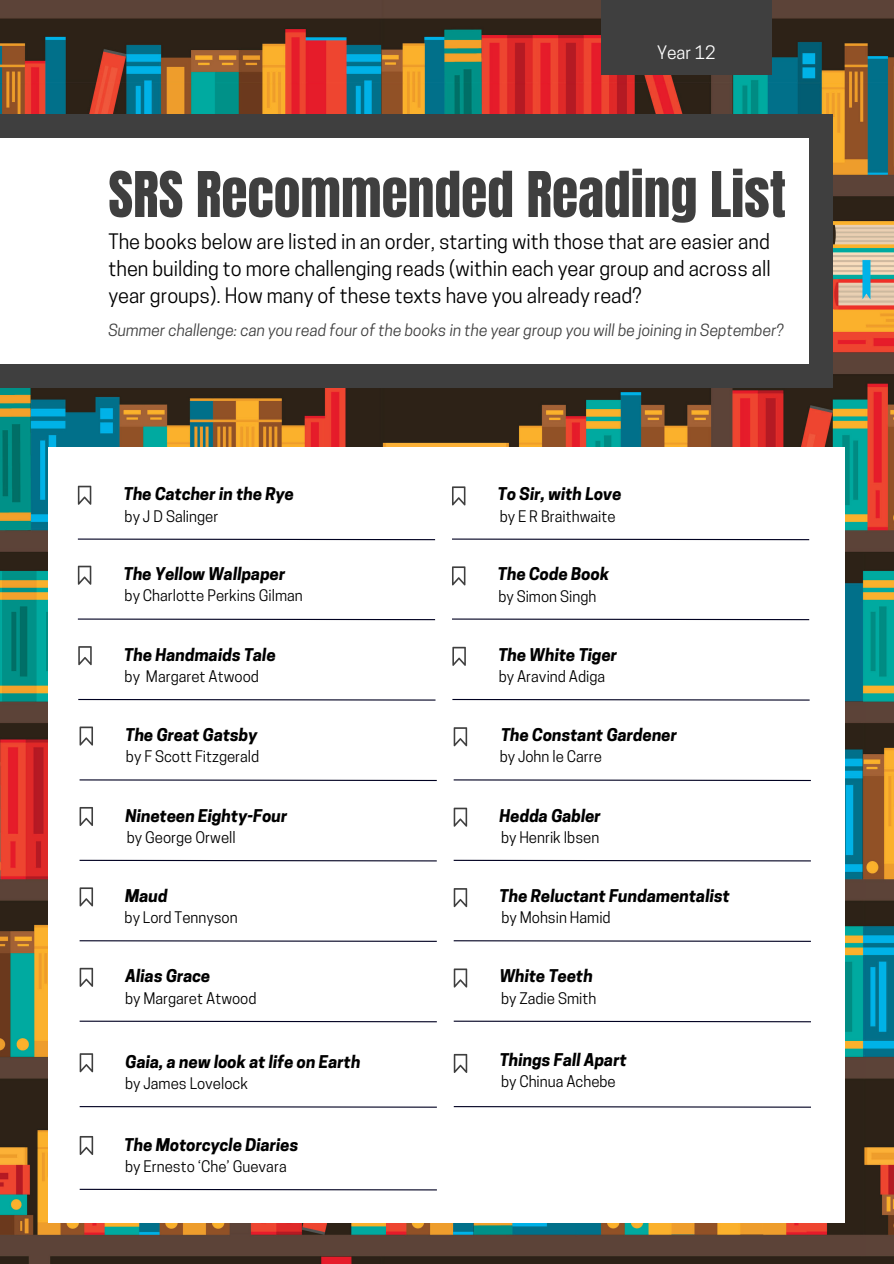
<style>
.page{position:relative;width:894px;height:1264px;background:#fff}
.page>*{position:absolute;margin:0;border:0;box-sizing:border-box;transform-origin:0 0}
.t1{font:53.55px "Anton";color:#3f3f3f}
.t2{font:19.95px/27px "Cooper Hewitt";color:#000;text-align:justify}
.t3{font:17.4px "Cooper Hewitt";color:#fff}
.t4{font:italic 700 16.5px "Cooper Hewitt";color:#000}
.t5{font:italic 15.75px "Cooper Hewitt";color:#3f3f3f}
.t6{font:15px "Cooper Hewitt";color:#000}
</style>
<div class="page">
<img style="left:0;top:0;width:893px;height:1263px">
<div style="left:0;top:115px;width:832px;height:273px;background:#3f3f3f"></div>
<div style="left:0;top:138px;width:809px;height:225px;background:#fff"></div>
<div style="left:48px;top:448px;width:795px;height:774px;background:#fff"></div>
<div style="left:601px;top:0;width:170px;height:75px;background:#3f3f3f"></div>
<svg style="left:78px;top:485px;width:13px;height:20px"></svg>
<svg style="left:77px;top:538px;width:359px;height:3px"></svg>
<svg style="left:452px;top:486px;width:13px;height:19px"></svg>
<svg style="left:452px;top:538px;width:358px;height:3px"></svg>
<svg style="left:78px;top:565px;width:13px;height:20px"></svg>
<svg style="left:77px;top:618px;width:359px;height:2px"></svg>
<svg style="left:452px;top:566px;width:13px;height:19px"></svg>
<svg style="left:452px;top:618px;width:358px;height:2px"></svg>
<svg style="left:78px;top:646px;width:14px;height:19px"></svg>
<svg style="left:78px;top:698px;width:358px;height:3px"></svg>
<svg style="left:452px;top:646px;width:13px;height:20px"></svg>
<svg style="left:452px;top:698px;width:358px;height:3px"></svg>
<svg style="left:79px;top:726px;width:14px;height:19px"></svg>
<svg style="left:79px;top:779px;width:358px;height:2px"></svg>
<svg style="left:453px;top:727px;width:14px;height:19px"></svg>
<svg style="left:453px;top:779px;width:358px;height:2px"></svg>
<svg style="left:79px;top:807px;width:14px;height:19px"></svg>
<svg style="left:79px;top:859px;width:358px;height:3px"></svg>
<svg style="left:453px;top:807px;width:14px;height:19px"></svg>
<svg style="left:453px;top:859px;width:358px;height:3px"></svg>
<svg style="left:80px;top:887px;width:13px;height:19px"></svg>
<svg style="left:79px;top:940px;width:358px;height:2px"></svg>
<svg style="left:453px;top:888px;width:14px;height:19px"></svg>
<svg style="left:453px;top:940px;width:358px;height:2px"></svg>
<svg style="left:80px;top:967px;width:13px;height:19px"></svg>
<svg style="left:79px;top:1020px;width:358px;height:2px"></svg>
<svg style="left:453px;top:968px;width:14px;height:19px"></svg>
<svg style="left:453px;top:1020px;width:358px;height:2px"></svg>
<svg style="left:80px;top:1053px;width:13px;height:19px"></svg>
<svg style="left:79px;top:1106px;width:358px;height:2px"></svg>
<svg style="left:453px;top:1053px;width:14px;height:20px"></svg>
<svg style="left:453px;top:1106px;width:358px;height:2px"></svg>
<svg style="left:80px;top:1136px;width:13px;height:19px"></svg>
<svg style="left:79px;top:1188px;width:358px;height:2px"></svg>
<p class="t3" style="left:657px;top:46px;width:60px">Year 12</p>
<p class="t1" style="left:108px;top:156px;width:679px">SRS Recommended Reading List</p>
<p class="t2" style="left:108px;top:230px;width:663px">The books below are listed in an order, starting with those that are easier and then building to more challenging reads (within each year group and across all year groups). How many of these texts have you already read?</p>
<p class="t5" style="left:108px;top:324px;width:676px">Summer challenge: can you read four of the books in the year group you will be joining in September?</p>
<p class="t4" style="left:124px;top:488px;width:172px">The Catcher in the Rye</p>
<p class="t6" style="left:125px;top:510px;width:95px">by J D Salinger</p>
<p class="t4" style="left:498px;top:488px;width:125px">To Sir, with Love</p>
<p class="t6" style="left:499px;top:510px;width:117px">by E R Braithwaite</p>
<p class="t4" style="left:124px;top:568px;width:163px">The Yellow Wallpaper</p>
<p class="t6" style="left:125px;top:590px;width:179px">by Charlotte Perkins Gilman</p>
<p class="t4" style="left:498px;top:568px;width:113px">The Code Book</p>
<p class="t6" style="left:498px;top:590px;width:99px">by Simon Singh</p>
<p class="t4" style="left:124px;top:648px;width:153px">The Handmaids Tale</p>
<p class="t6" style="left:125px;top:670px;width:136px">by Margaret Atwood</p>
<p class="t4" style="left:498px;top:648px;width:120px">The White Tiger</p>
<p class="t6" style="left:498px;top:670px;width:108px">by Aravind Adiga</p>
<p class="t4" style="left:125px;top:728px;width:133px">The Great Gatsby</p>
<p class="t6" style="left:126px;top:751px;width:135px">by F Scott Fitzgerald</p>
<p class="t6" style="left:499px;top:751px;width:104px">by John le Carre</p>
<p class="t4" style="left:501px;top:728px;width:177px">The Constant Gardener</p>
<p class="t4" style="left:125px;top:809px;width:163px">Nineteen Eighty-Four</p>
<p class="t6" style="left:127px;top:831px;width:110px">by George Orwell</p>
<p class="t4" style="left:125px;top:889px;width:44px">Maud</p>
<p class="t6" style="left:125px;top:911px;width:114px">by Lord Tennyson</p>
<p class="t4" style="left:125px;top:970px;width:86px">Alias Grace</p>
<p class="t6" style="left:125px;top:992px;width:133px">by Margaret Atwood</p>
<p class="t4" style="left:126px;top:1055px;width:236px">Gaia, a new look at life on Earth</p>
<p class="t6" style="left:125px;top:1077px;width:124px">by James Lovelock</p>
<p class="t4" style="left:125px;top:1138px;width:175px">The Motorcycle Diaries</p>
<p class="t6" style="left:125px;top:1160px;width:163px">by Ernesto ‘Che’ Guevara</p>
<p class="t4" style="left:499px;top:809px;width:103px">Hedda Gabler</p>
<p class="t6" style="left:501px;top:831px;width:100px">by Henrik Ibsen</p>
<p class="t4" style="left:499px;top:889px;width:232px">The Reluctant Fundamentalist</p>
<p class="t6" style="left:501px;top:911px;width:111px">by Mohsin Hamid</p>
<p class="t4" style="left:499px;top:970px;width:95px">White Teeth</p>
<p class="t6" style="left:501px;top:992px;width:97px">by Zadie Smith</p>
<p class="t4" style="left:499px;top:1053px;width:128px">Things Fall Apart</p>
<p class="t6" style="left:501px;top:1076px;width:116px">by Chinua Achebe</p>
</div>
